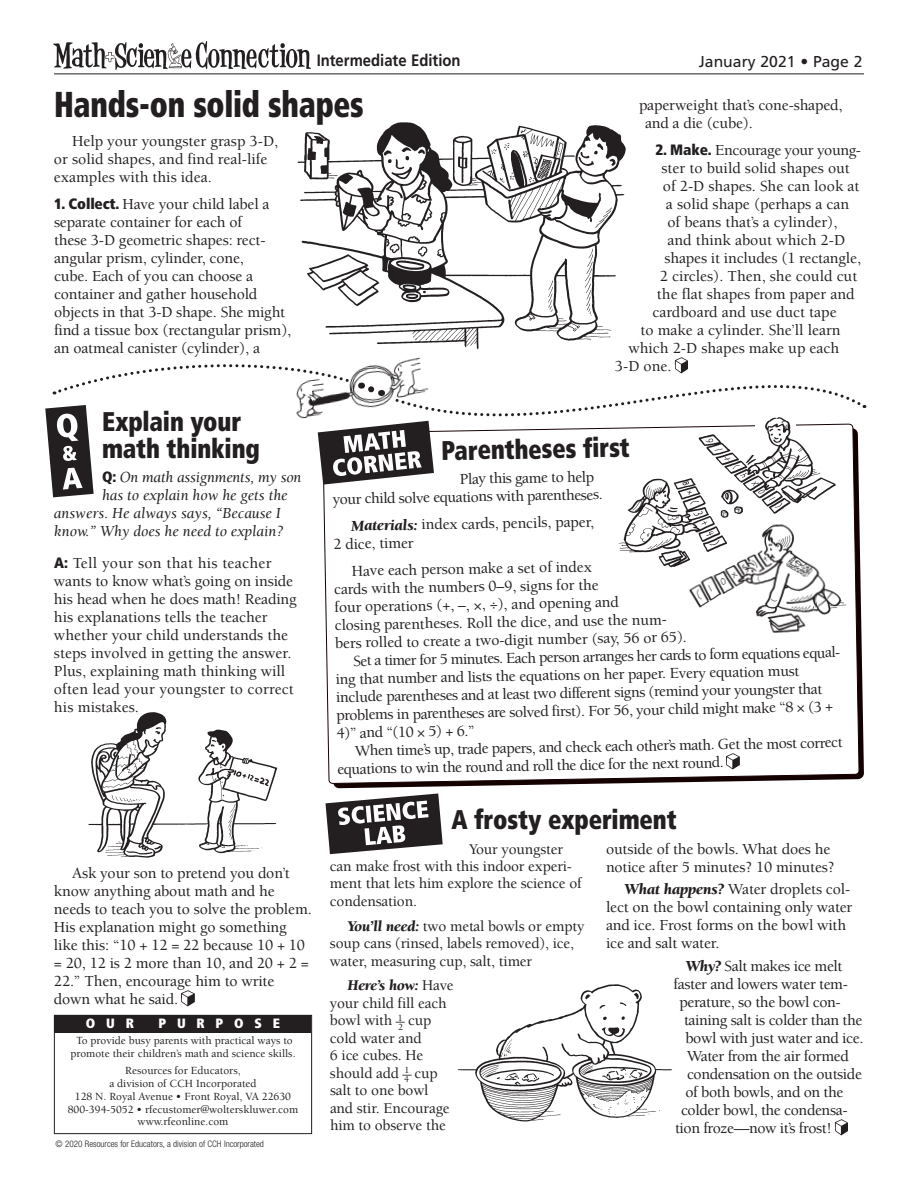
<style>
.page{position:relative;width:918px;height:1188px;background:#fff}
.page>*{position:absolute;margin:0;border:0;box-sizing:border-box;transform-origin:0 0}
.t1{font:900 condensed 36px "Frutiger LT Pro";letter-spacing:-.01em;color:#231f20;scale:.85 1}
.t2{font:900 condensed 27px/27px "Frutiger LT Pro";letter-spacing:-.005em;color:#231f20;scale:.9 1}
.t3{font:700 16.5px "Frutiger LT Pro";color:#231f20;scale:.9 1}
.t4{font:500 15.75px/18px "Berkeley Std";letter-spacing:-.01em;color:#231f20}
.t5{font:italic 15.75px "Berkeley Std";color:#231f20}
.t6{font:15.75px "Frutiger LT Pro";color:#231f20}
.t7{font:500 15.3px/17.4px "Berkeley Std";letter-spacing:-.01em;color:#231f20}
.t8{font:900 condensed 13.5px "Frutiger LT Pro";letter-spacing:.8em;color:#fff}
.t9{font:500 11.25px/12.8px "Berkeley Std";color:#231f20;text-align:center}
.t10{font:300 condensed 9px "Helvetica Neue";color:#231f20}
.s1{font-family:"Frutiger LT Pro";font-weight:900;font-stretch:condensed;font-size:15px}
.s2{font-family:"Frutiger LT Pro";font-weight:900;font-style:normal;font-stretch:condensed;font-size:15px}
.s3{font-weight:900;font-style:italic}
.s4{font-size:13.05px}
</style>
<div class="page">
<img style="left:297px;top:122px;width:329px;height:221px">
<div style="left:54px;top:1015px;width:258px;height:119px;border:1px solid #231f20"></div>
<div style="left:55px;top:1015px;width:256px;height:18px;background:#231f20"></div>
<hr style="left:54px;top:74px;width:810px;height:1px;background:#231f20">
<img style="left:53px;top:42px;width:258px;height:28px">
<svg style="left:323px;top:463px;width:537px;height:321px"></svg>
<svg style="left:376px;top:343px;width:490px;height:120px"></svg>
<img style="left:674px;top:357px;width:16px;height:18px">
<img style="left:834px;top:1119px;width:14px;height:17px">
<img style="left:181px;top:990px;width:14px;height:17px">
<img style="left:726px;top:752px;width:16px;height:19px">
<svg style="left:326px;top:794px;width:117px;height:60px"></svg>
<img style="left:615px;top:414px;width:223px;height:159px">
<img style="left:88px;top:712px;width:190px;height:146px">
<img style="left:457px;top:984px;width:216px;height:138px">
<svg style="left:45px;top:355px;width:389px;height:142px"></svg>
<div style="left:302px;top:119px;width:31px;height:36px;background:#fff"></div>
<img style="left:302px;top:132px;width:31px;height:27px">
<img style="left:684px;top:522px;width:170px;height:116px">
<h1 class="t3" style="left:317px;top:51px;width:162px">Intermediate Edition</h1>
<h1 class="t6" style="left:699px;top:53px;width:165px">January 2021 • Page 2</h1>
<p class="t4" style="left:645px;top:96px;width:199px;text-indent:-6px">paperweight that’s cone-shaped, and a die (cube).</p>
<p class="t4" style="left:656px;top:141px;width:207px"><span class="s1">2. Make.</span> Encourage your young-</p>
<p class="t4" style="left:661px;top:159px;width:190px">ster to build solid shapes out</p>
<p class="t4" style="left:663px;top:177px;width:198px">of 2-D shapes. She can look at</p>
<p class="t4" style="left:666px;top:195px;width:185px">a solid shape (perhaps a can</p>
<p class="t4" style="left:667px;top:213px;width:172px">of beans that’s a cylinder),</p>
<p class="t4" style="left:667px;top:231px;width:179px">and think about which 2-D</p>
<p class="t4" style="left:664px;top:249px;width:198px">shapes it includes (1 rectangle,</p>
<p class="t4" style="left:660px;top:267px;width:199px">2 circles). Then, she could cut</p>
<p class="t4" style="left:657px;top:285px;width:199px">the flat shapes from paper and</p>
<p class="t4" style="left:652px;top:303px;width:186px">cardboard and use duct tape</p>
<p class="t4" style="left:640px;top:321px;width:202px">to make a cylinder. She’ll learn</p>
<p class="t4" style="left:628px;top:339px;width:212px">which 2-D shapes make up each</p>
<p class="t4" style="left:615px;top:357px;width:58px">3-D one.</p>
<h2 class="t1" style="left:54px;top:82px;width:366px">Hands-on solid shapes</h2>
<p class="t4" style="left:54px;top:132px;width:226px;text-indent:18px">Help your youngster grasp 3-D, or solid shapes, and find real-life examples with this idea.</p>
<p class="t4" style="left:54px;top:195px;width:239px"><span class="s1">1. Collect.</span> Have your child label a separate container for each of<br>these 3-D geometric shapes: rect&shy;angular prism, cylinder, cone,<br>cube. Each of you can choose a container and gather household objects in that 3-D shape. She might find a tissue box (rectangular prism), an oatmeal canister (cylinder), a</p>
<h2 class="t2" style="left:102px;top:408px;width:177px">Explain your math thinking</h2>
<p class="t5" style="left:102px;top:469px;width:201px"><span class="s2">Q:</span> On math assignments, my son</p>
<p class="t5" style="left:102px;top:487px;width:187px">has to explain how he gets the</p>
<p class="t5" style="left:54px;top:505px;width:228px">answers. He always says, “Because I</p>
<p class="t5" style="left:54px;top:523px;width:231px">know.” Why does he need to explain?</p>
<p class="t4" style="left:54px;top:554px;width:244px"><span class="s1">A:</span> Tell your son that his teacher wants to know what’s going on inside his head when he does math! Reading his explanations tells the teacher whether your child understands the steps involved in getting the answer.<br>Plus, explaining math thinking will often lead your youngster to correct his mistakes.</p>
<p class="t4" style="left:54px;top:865px;width:259px;text-indent:18px">Ask your son to pretend you don’t know anything about math and he needs to teach you to solve the problem.<br>His explanation might go something like this: “10 + 12 = 22 because 10 + 10 = 20, 12 is 2 more than 10, and 20 + 2 =<br>22.” Then, encourage him to write down what he said.</p>
<p class="t8" style="left:86px;top:1015px;width:50px">OUR</p>
<p class="t8" style="left:158px;top:1015px;width:123px">PURPOSE</p>
<p class="t9" style="left:70px;top:1035px;width:227px">To provide busy parents with practical ways to promote their children’s math and science skills.</p>
<p class="t9" style="left:68px;top:1065px;width:232px">Resources for Educators,<br>a division of CCH Incorporated<br>128 N. Royal Avenue • Front Royal, VA 22630<br>800-394-5052 • rfecustomer@wolterskluwer.com www.rfeonline.com</p>
<p class="t10" style="left:56px;top:1139px;width:210px">© 2020 Resources for Educators, a division of CCH Incorporated</p>
<h2 class="t2" style="left:441px;top:437px;width:211px;rotate:-1deg">Parentheses first</h2>
<p class="t4" style="left:332px;top:472px;width:272px;text-indent:127px;rotate:-1deg">Play this game to help your child solve equations with parentheses.</p>
<p class="t4" style="left:333px;top:517px;width:263px;text-indent:18px;rotate:-1deg"><span class="s3">Materials:</span> index cards, pencils, paper,<br>2 dice, timer</p>
<p class="t4" style="left:352px;top:562px;width:241px;rotate:-1deg">Have each person make a set of index</p>
<p class="t4" style="left:334px;top:580px;width:266px;rotate:-1deg">cards with the numbers 0–9, signs for the</p>
<p class="t4" style="left:334px;top:598px;width:286px;rotate:-1deg">four operations (+, –, ×, ÷), and opening and</p>
<p class="t4" style="left:335px;top:616px;width:336px;rotate:-1deg">closing parentheses. Roll the dice, and use the num-</p>
<p class="t4" style="left:335px;top:634px;width:353px;rotate:-1deg">bers rolled to create a two-digit number (say, 56 or 65).</p>
<p class="t4" style="left:353px;top:652px;width:491px;rotate:-1deg">Set a timer for 5 minutes. Each person arranges her cards to form equations equal-</p>
<p class="t4" style="left:336px;top:670px;width:465px;rotate:-1deg">ing that number and lists the equations on her paper. Every equation must</p>
<p class="t4" style="left:336px;top:688px;width:488px;rotate:-1deg">include parentheses and at least two different signs (remind your youngster that</p>
<p class="t4" style="left:336px;top:706px;width:498px;rotate:-1deg">problems in parentheses are solved first). For 56, your child might make “8 × (3 +</p>
<p class="t4" style="left:337px;top:724px;width:140px;rotate:-1deg">4)” and “(10 × 5) + 6.”</p>
<p class="t4" style="left:355px;top:742px;width:489px;rotate:-1deg">When time’s up, trade papers, and check each other’s math. Get the most correct</p>
<p class="t4" style="left:337px;top:760px;width:388px;rotate:-1deg">equations to win the round and roll the dice for the next round.</p>
<h2 class="t2" style="left:452px;top:806px;width:252px">A frosty experiment</h2>
<p class="t4" style="left:606px;top:840px;width:230px">outside of the bowls. What does he notice after 5 minutes? 10 minutes?</p>
<p class="t4" style="left:606px;top:881px;width:248px;text-indent:18px"><span class="s3">What happens?</span> Water droplets col&shy;lect on the bowl containing only water and ice. Frost forms on the bowl with ice and salt water.</p>
<p class="t4" style="left:686px;top:957px;width:159px"><span class="s3">Why?</span> Salt makes ice melt</p>
<p class="t4" style="left:674px;top:975px;width:176px">faster and lowers water tem-</p>
<p class="t4" style="left:680px;top:993px;width:163px">perature, so the bowl con-</p>
<p class="t4" style="left:684px;top:1011px;width:180px">taining salt is colder than the</p>
<p class="t4" style="left:686px;top:1029px;width:179px">bowl with just water and ice.</p>
<p class="t4" style="left:687px;top:1047px;width:163px">Water from the air formed</p>
<p class="t4" style="left:687px;top:1065px;width:177px">condensation on the outside</p>
<p class="t4" style="left:686px;top:1083px;width:160px">of both bowls, and on the</p>
<p class="t4" style="left:681px;top:1101px;width:168px">colder bowl, the condensa-</p>
<p class="t4" style="left:675px;top:1119px;width:158px">tion froze—now it’s frost!</p>
<p class="t7" style="left:330px;top:840px;width:253px;text-indent:139px">Your youngster can make frost with this indoor experi&shy;ment that lets him explore the science of condensation.</p>
<p class="t7" style="left:330px;top:917px;width:256px;text-indent:17px"><span class="s3">You’ll need:</span> two metal bowls or empty soup cans (rinsed, labels removed), ice, water, measuring cup, salt, timer</p>
<p class="t7" style="left:330px;top:977px;width:125px;text-indent:17px"><span class="s3">Here’s how:</span> Have your child fill each bowl with <sup>1</sup><span class="s4">–</span><sub>2</sub> cup cold water and<br>6 ice cubes. He should add <sup>1</sup><span class="s4">–</span><sub>4</sub> cup salt to one bowl and stir. Encourage him to observe the</p>
</div>
